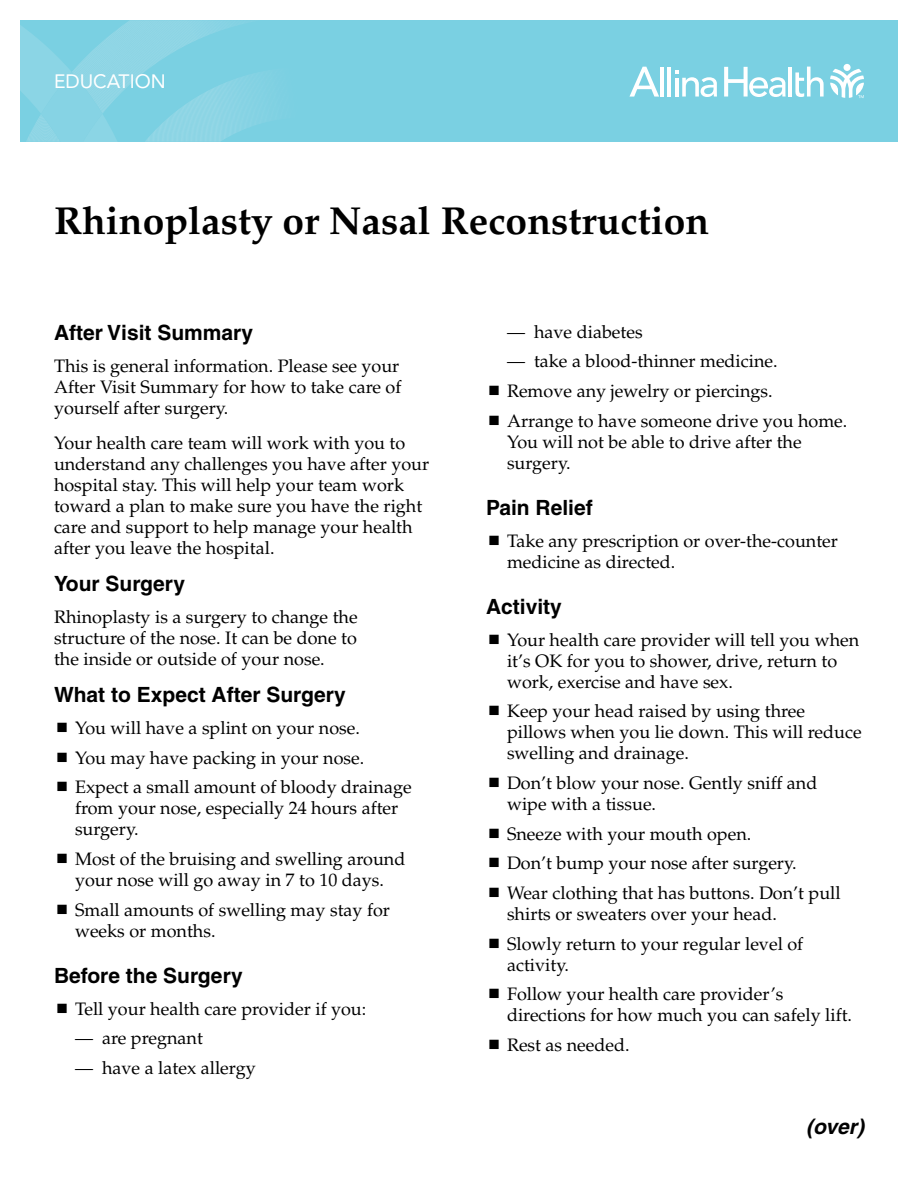
<style>
.page{position:relative;width:918px;height:1188px;background:#fff}
.page>*{position:absolute;margin:0;border:0;box-sizing:border-box;transform-origin:0 0}
.t1{font:700 39px "Palatino";color:#000}
.t2{font:700 21px "Helvetica";color:#000}
.t3{font:italic 700 21px "Helvetica";color:#000}
.t4{font:19.2px "Avenir LT Std";color:#fff}
.t5{font:18px/21px "Palatino";color:#000}
</style>
<div class="page">
<div style="left:20px;top:20px;width:878px;height:122px;background:#7ad0e2"></div>
<svg style="left:20px;top:20px;width:246px;height:122px"></svg>
<svg style="left:830px;top:69px;width:34px;height:29px"></svg>
<div style="left:844px;top:64px;width:7px;height:7px;background:#fff;border-radius:50%"></div>
<hr style="left:660px;top:67px;width:4px;height:30px;background:#fff">
<hr style="left:667px;top:67px;width:4px;height:30px;background:#fff">
<hr style="left:789px;top:67px;width:3px;height:30px;background:#fff">
<svg style="left:795px;top:67px;width:29px;height:30px"></svg>
<svg style="left:675px;top:71px;width:42px;height:26px"></svg>
<svg style="left:629px;top:67px;width:30px;height:30px"></svg>
<svg style="left:724px;top:67px;width:62px;height:30px"></svg>
<p class="t4" style="left:54px;top:70px;width:113px">EDUCATION</p>
<h1 class="t1" style="left:54px;top:198px;width:657px">Rhinoplasty or Nasal Reconstruction</h1>
<p class="t2" style="left:54px;top:320px;width:201px">After Visit Summary</p>
<p class="t5" style="left:54px;top:356px;width:349px;text-align:justify">This is general information. Please see your After Visit Summary for how to take care of yourself after surgery.</p>
<p class="t5" style="left:54px;top:432px;width:377px">Your health care team will work with you to understand any challenges you have after your hospital stay. This will help your team work toward a plan to make sure you have the right care and support to help manage your health after you leave the hospital.</p>
<p class="t2" style="left:54px;top:571px;width:133px">Your Surgery</p>
<p class="t5" style="left:54px;top:607px;width:305px;text-align:justify">Rhinoplasty is a surgery to change the structure of the nose. It can be done to the inside or outside of your nose.</p>
<p class="t2" style="left:54px;top:682px;width:293px">What to Expect After Surgery</p>
<p class="t5" style="left:75px;top:713px;width:338px;line-height:29.7px">You will have a splint on your nose.<br>You may have packing in your nose.<br>Expect a small amount of bloody drainage</p>
<p class="t5" style="left:75px;top:798px;width:325px">from your nose, especially 24 hours after surgery.</p>
<p class="t5" style="left:75px;top:849px;width:332px">Most of the bruising and swelling around your nose will go away in 7 to 10 days.</p>
<p class="t5" style="left:75px;top:899px;width:316px">Small amounts of swelling may stay for weeks or months.</p>
<p class="t2" style="left:54px;top:963px;width:190px">Before the Surgery</p>
<p class="t5" style="left:75px;top:998px;width:293px">Tell your health care provider if you:</p>
<p class="t5" style="left:75px;top:1028px;width:129px">— are pregnant</p>
<p class="t5" style="left:75px;top:1058px;width:182px">— have a latex allergy</p>
<p class="t5" style="left:507px;top:321px;width:137px">— have diabetes</p>
<p class="t5" style="left:507px;top:347px;width:342px;line-height:29.7px">— take a blood-thinner medicine.<br>Remove any jewelry or piercings.<br>Arrange to have someone drive you home.</p>
<p class="t5" style="left:507px;top:431px;width:296px">You will not be able to drive after the surgery.</p>
<p class="t2" style="left:486px;top:495px;width:108px">Pain Relief</p>
<p class="t5" style="left:507px;top:530px;width:332px">Take any prescription or over-the-counter medicine as directed.</p>
<p class="t2" style="left:486px;top:594px;width:77px">Activity</p>
<p class="t5" style="left:507px;top:629px;width:354px">Your health care provider will tell you when it’s OK for you to shower, drive, return to work, exercise and have sex.</p>
<p class="t5" style="left:507px;top:701px;width:356px">Keep your head raised by using three pillows when you lie down. This will reduce swelling and drainage.</p>
<p class="t5" style="left:507px;top:773px;width:312px">Don’t blow your nose. Gently sniff and wipe with a tissue.</p>
<p class="t5" style="left:507px;top:819px;width:335px;line-height:29.7px">Sneeze with your mouth open.<br>Don’t bump your nose after surgery.<br>Wear clothing that has buttons. Don’t pull</p>
<p class="t5" style="left:507px;top:899px;width:298px;line-height:29.7px">shirts or sweaters over your head.<br>Slowly return to your regular level of</p>
<p class="t5" style="left:507px;top:950px;width:278px;line-height:29.7px">activity.<br>Follow your health care provider’s</p>
<p class="t5" style="left:507px;top:1001px;width:347px;line-height:29.7px">directions for how much you can safely lift.<br>Rest as needed.</p>
<p class="t3" style="left:806px;top:1114px;width:59px">(over)</p>
</div>
